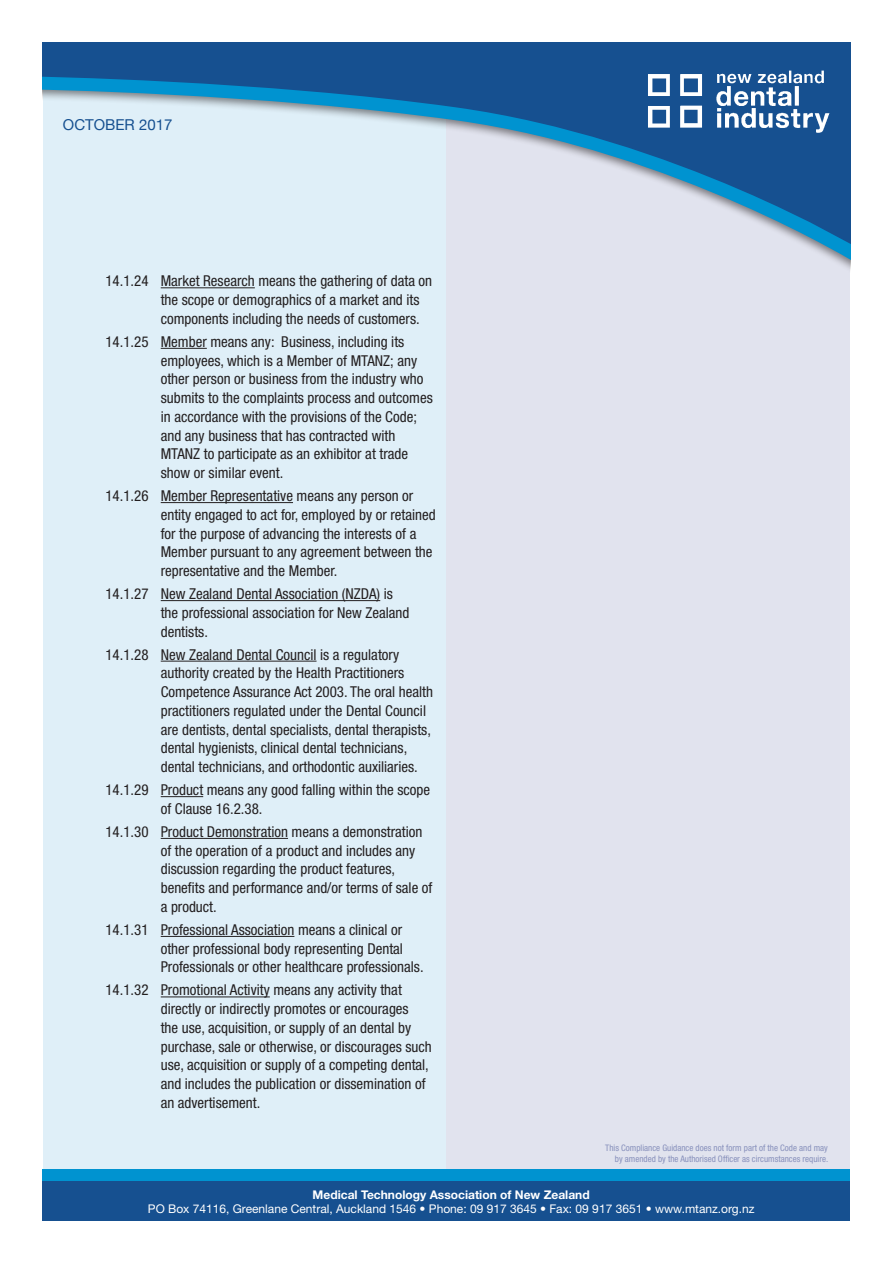
<style>
.page{position:relative;width:893px;height:1263px;background:#fff}
.page>*{position:absolute;margin:0;border:0;box-sizing:border-box;transform-origin:0 0}
.t1{font:condensed 15px/18.8px "Helvetica Neue";color:#231f20}
.t2{font:15px "Helvetica Neue";color:#165090}
.t3{font:12px "Helvetica Neue";color:#fff}
.t4{font:700 12px "Helvetica Neue";color:#fff}
.t5{font:condensed 9px/10.8px "Helvetica Neue";color:#8891bc;text-align:right}
</style>
<div class="page">
<div style="left:43px;top:70px;width:403px;height:1111px;background:#dfeff8"></div>
<div style="left:446px;top:70px;width:404px;height:1111px;background:#e1e3ee"></div>
<div style="left:43px;top:1169px;width:807px;height:40px;background:#0093d0"></div>
<div style="left:43px;top:43px;width:807px;height:233px;background:#dfe3ee"></div>
<svg style="left:43px;top:249px;width:807px;height:16px;fill:#dfeff8"></svg>
<svg style="left:43px;top:43px;width:807px;height:206px"></svg>
<img style="left:636px;top:63px;width:204px;height:77px">
<div style="left:43px;top:1181px;width:807px;height:39px;background:#165090"></div>
<hr style="left:161px;top:287px;width:94px;height:1px;background:#231f20">
<hr style="left:161px;top:348px;width:46px;height:1px;background:#231f20">
<hr style="left:161px;top:502px;width:132px;height:1px;background:#231f20">
<hr style="left:161px;top:600px;width:219px;height:1px;background:#231f20">
<hr style="left:161px;top:661px;width:156px;height:1px;background:#231f20">
<hr style="left:161px;top:796px;width:42px;height:1px;background:#231f20">
<hr style="left:161px;top:838px;width:127px;height:1px;background:#231f20">
<hr style="left:161px;top:936px;width:133px;height:1px;background:#231f20">
<hr style="left:161px;top:996px;width:109px;height:1px;background:#231f20">
<p class="t2" style="left:63px;top:114px;width:111px">OCTOBER 2017</p>
<p class="t1" style="left:161px;top:272px;width:273px;text-indent:-55px">14.1.24 Market Research means the gathering of data on the scope or demographics of a market and its components including the needs of customers.</p>
<p class="t1" style="left:161px;top:332px;width:274px;text-indent:-55px">14.1.25 Member means any: Business, including its employees, which is a Member of MTANZ; any other person or business from the industry who submits to the complaints process and outcomes in accordance with the provisions of the Code; and any business that has contracted with MTANZ to participate as an exhibitor at trade show or similar event.</p>
<p class="t1" style="left:161px;top:486px;width:277px;text-indent:-55px">14.1.26 Member Representative means any person or entity engaged to act for, employed by or retained for the purpose of advancing the interests of a Member pursuant to any agreement between the representative and the Member.</p>
<p class="t1" style="left:161px;top:584px;width:250px;text-indent:-55px">14.1.27 New Zealand Dental Association (NZDA) is the professional association for New Zealand dentists.</p>
<p class="t1" style="left:161px;top:645px;width:274px;text-indent:-55px">14.1.28 New Zealand Dental Council is a regulatory authority created by the Health Practitioners Competence Assurance Act 2003. The oral health practitioners regulated under the Dental Council are dentists, dental specialists, dental therapists, dental hygienists, clinical dental technicians, dental technicians, and orthodontic auxiliaries.</p>
<p class="t1" style="left:161px;top:780px;width:271px;text-indent:-55px">14.1.29 Product means any good falling within the scope of Clause 16.2.38.</p>
<p class="t1" style="left:161px;top:822px;width:273px;text-indent:-55px">14.1.30 Product Demonstration means a demonstration of the operation of a product and includes any discussion regarding the product features, benefits and performance and/or terms of sale of a product.</p>
<p class="t1" style="left:161px;top:920px;width:264px;text-indent:-55px">14.1.31 Professional Association means a clinical or other professional body representing Dental<br>Professionals or other healthcare professionals.</p>
<p class="t1" style="left:161px;top:980px;width:273px;text-indent:-55px">14.1.32 Promotional Activity means any activity that directly or indirectly promotes or encourages<br>the use, acquisition, or supply of an dental by purchase, sale or otherwise, or discourages such use, acquisition or supply of a competing dental, and includes the publication or dissemination of an advertisement.</p>
<p class="t5" style="left:605px;top:1142px;width:225px">This Compliance Guidance does not form part of the Code and may by amended by the Authorised Officer as circumstances require.</p>
<p class="t4" style="left:313px;top:1187px;width:279px">Medical Technology Association of New Zealand</p>
<p class="t3" style="left:148px;top:1201px;width:608px">PO Box 74116, Greenlane Central, Auckland 1546 • Phone: 09 917 3645 • Fax: 09 917 3651 • www.mtanz.org.nz</p>
</div>
